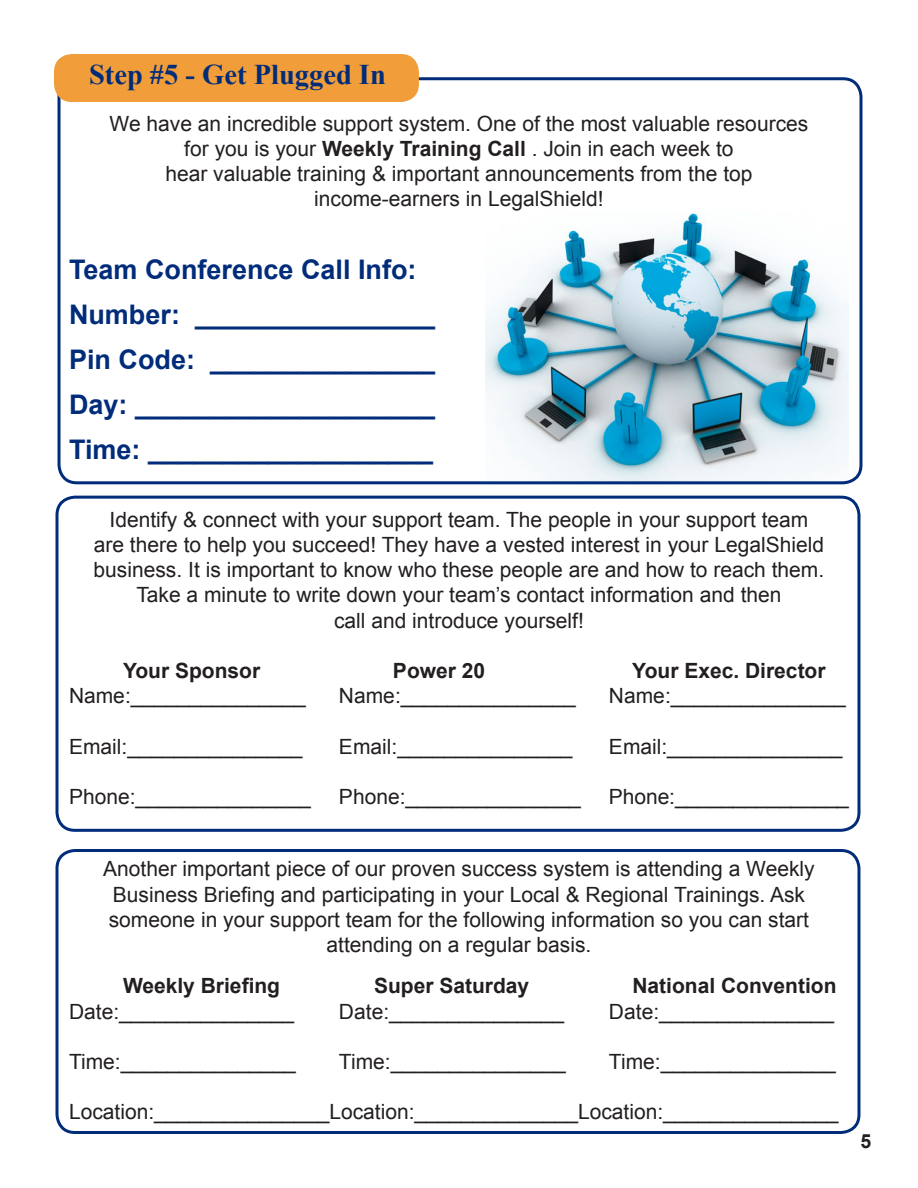
<style>
.page{position:relative;width:918px;height:1188px;background:#fff}
.page>*{position:absolute;margin:0;border:0;box-sizing:border-box;transform-origin:0 0}
.t1{font:700 28.5px "Times New Roman";color:#002c7a}
.t2{font:700 27px "Arial";color:#002c7a}
.t3{font:21px/25.2px "Arial";color:#231f20;text-align:center}
.t4{font:700 21px "Arial";color:#231f20}
.t5{font:700 19.5px "Arial";color:#231f20}
.s1{font-weight:700}
</style>
<div class="page">
<img style="left:485px;top:212px;width:364px;height:272px">
<div style="left:58px;top:77px;width:804px;height:407px;border:3px solid #002c7a;border-radius:18px"></div>
<div style="left:54px;top:54px;width:365px;height:48px;background:#f19d39;border-radius:18px"></div>
<div style="left:56px;top:496px;width:804px;height:336px;border:3px solid #002c7a;border-radius:18px"></div>
<div style="left:56px;top:849px;width:804px;height:285px;border:3px solid #002c7a;border-radius:18px"></div>
<p class="t1" style="left:89px;top:55px;width:298px">Step #5 - Get Plugged In</p>
<p class="t3" style="left:110px;top:111px;width:700px">We have an incredible support system. One of the most valuable resources</p>
<p class="t3" style="left:184px;top:136px;width:551px">for you is your <span class="s1">Weekly Training Call</span> . Join in each week to</p>
<p class="t3" style="left:165px;top:161px;width:589px">hear valuable training &amp; important announcements from the top</p>
<p class="t3" style="left:314px;top:187px;width:291px">income-earners in LegalShield!</p>
<p class="t2" style="left:69px;top:251px;width:349px">Team Conference Call Info:</p>
<p class="t2" style="left:69px;top:296px;width:368px">Number: ________________</p>
<p class="t2" style="left:69px;top:341px;width:368px">Pin Code: _______________</p>
<p class="t2" style="left:69px;top:386px;width:368px">Day: ____________________</p>
<p class="t2" style="left:69px;top:431px;width:366px">Time: ___________________</p>
<p class="t3" style="left:94px;top:507px;width:732px">Identify &amp; connect with your support team. The people in your support team are there to help you succeed! They have a vested interest in your LegalShield business. It is important to know who these people are and how to reach them.</p>
<p class="t3" style="left:136px;top:583px;width:647px">Take a minute to write down your team’s contact information and then</p>
<p class="t3" style="left:334px;top:608px;width:251px">call and introduce yourself!</p>
<p class="t4" style="left:123px;top:657px;width:139px">Your Sponsor</p>
<p class="t4" style="left:393px;top:657px;width:94px">Power 20</p>
<p class="t4" style="left:632px;top:657px;width:195px">Your Exec. Director</p>
<p class="t3" style="left:69px;top:683px;width:238px">Name:_______________</p>
<p class="t3" style="left:339px;top:683px;width:238px">Name:_______________</p>
<p class="t3" style="left:609px;top:683px;width:238px">Name:_______________</p>
<p class="t3" style="left:69px;top:734px;width:235px">Email:_______________</p>
<p class="t3" style="left:339px;top:734px;width:235px">Email:_______________</p>
<p class="t3" style="left:609px;top:734px;width:235px">Email:_______________</p>
<p class="t3" style="left:69px;top:784px;width:243px">Phone:_______________</p>
<p class="t3" style="left:339px;top:784px;width:243px">Phone:_______________</p>
<p class="t3" style="left:609px;top:784px;width:242px">Phone:_______________</p>
<p class="t3" style="left:103px;top:857px;width:713px">Another important piece of our proven success system is attending a Weekly Business Briefing and participating in your Local &amp; Regional Trainings. Ask someone in your support team for the following information so you can start attending on a regular basis.</p>
<p class="t4" style="left:123px;top:972px;width:159px">Weekly Briefing</p>
<p class="t4" style="left:374px;top:972px;width:157px">Super Saturday</p>
<p class="t4" style="left:632px;top:972px;width:206px">National Convention</p>
<p class="t3" style="left:69px;top:999px;width:227px">Date:_______________</p>
<p class="t3" style="left:339px;top:999px;width:227px">Date:_______________</p>
<p class="t3" style="left:609px;top:999px;width:227px">Date:_______________</p>
<p class="t3" style="left:69px;top:1049px;width:228px">Time:_______________</p>
<p class="t3" style="left:339px;top:1049px;width:228px">Time:_______________</p>
<p class="t3" style="left:609px;top:1049px;width:228px">Time:_______________</p>
<p class="t3" style="left:69px;top:1100px;width:771px">Location:_______________Location:______________Location:_______________</p>
<p class="t5" style="left:860px;top:1128px;width:12px">5</p>
</div>
